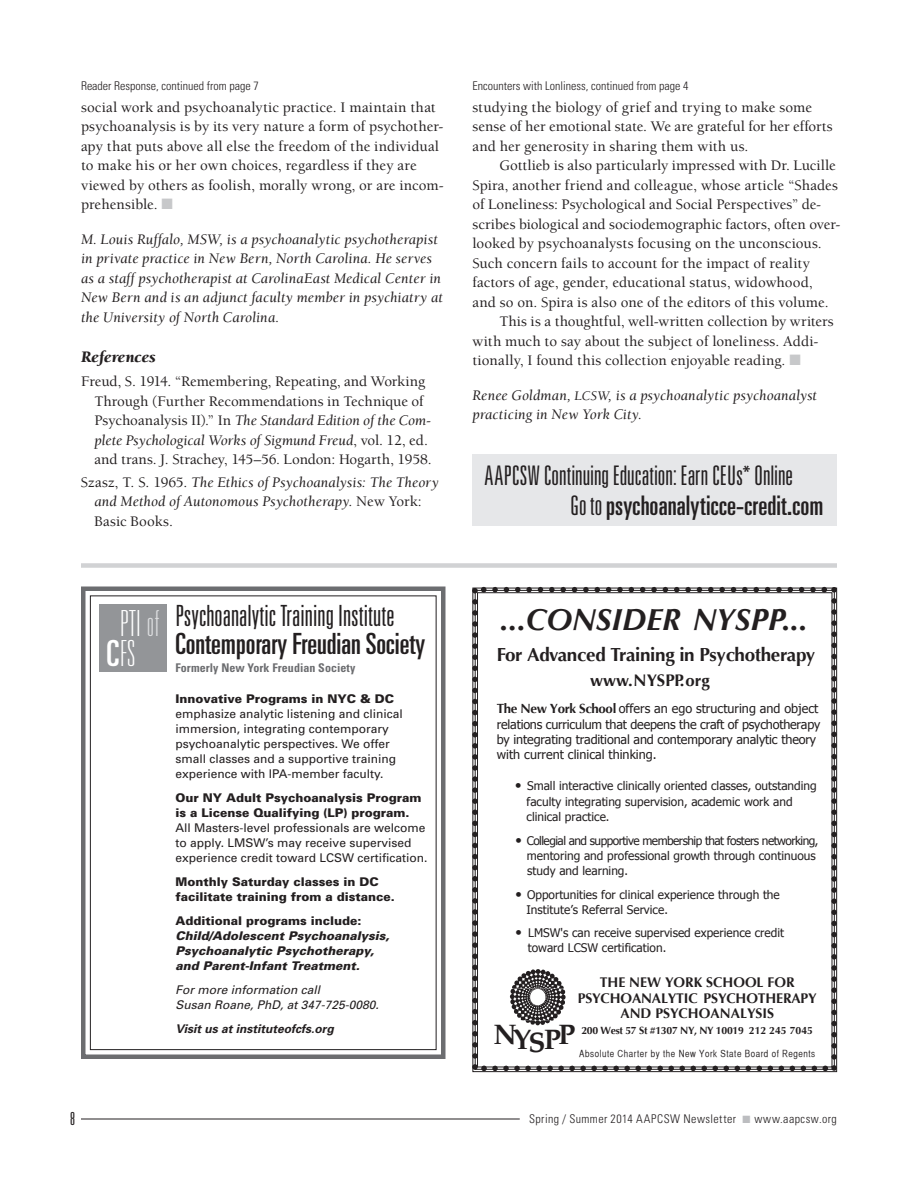
<style>
.page{position:relative;width:918px;height:1188px;background:#fff}
.page>*{position:absolute;margin:0;border:0;box-sizing:border-box;transform-origin:0 0}
.t1{font:100 ultra-condensed 36px/30px "Univers";letter-spacing:.03em;color:#fff}
.t2{font:italic 700 30.75px "Optima";color:#231f20}
.t3{font:300 ultra-condensed 29.25px "Univers";letter-spacing:.005em;color:#231f20}
.t4{font:ultra-condensed 29.25px "Univers";color:#231f20}
.t5{font:700 27.9px "Palatino";letter-spacing:-.1em;color:#231f20}
.t6{font:300 ultra-condensed 27px/30px "Univers LT Std";color:#231f20}
.t7{font:700 18.9px "Optima";letter-spacing:-.015em;color:#231f20}
.t8{font:300 ultra-condensed 18px "Univers LT Std";color:#231f20}
.t9{font:700 16.8px "Optima";color:#231f20}
.t10{font:italic 900 16.5px "Berkeley";letter-spacing:.005em;color:#231f20}
.t11{font:500 15px/19.5px "Berkeley";letter-spacing:.005em;color:#231f20}
.t12{font:italic 15px/19.5px "Berkeley";letter-spacing:.005em;color:#231f20}
.t13{font:700 13.95px/15.9px "Optima";color:#231f20;text-align:center}
.t14{font:12.6px/15.5px "Tahoma";letter-spacing:-.01em;color:#231f20}
.t15{font:12px/15px "Univers";color:#231f20}
.t16{font:900 12px/15px "Univers";color:#231f20}
.t17{font:italic 900 12px/15px "Univers";color:#231f20}
.t18{font:300 condensed 12px "Univers LT Std";color:#231f20}
.t19{font:italic 12px/15px "Univers";color:#231f20}
.t20{font:300 condensed 12px "Univers LT Std";letter-spacing:.04em;color:#231f20}
.t21{font:700 condensed 12px "Univers";letter-spacing:.005em;color:#6c6d70}
.t22{font:italic 700 12px "Univers";color:#231f20}
.t23{font:11.85px/15.3px "Tahoma";color:#231f20}
.t24{font:700 10.5px "Optima";letter-spacing:-.03em;color:#231f20}
.t25{font:9.75px "Helvetica CY Plain";letter-spacing:.055em;color:#231f20}
.s1{color:#c7c8ca}
.s2{font-weight:400;font-style:italic}
.s3{font-weight:500;font-style:normal}
.s4{font-size:13.5px}
.s5{font-weight:400}
.s6{color:#dcdddf}
.s7{font-family:"Optima";font-weight:700;font-size:13.35px}
.s8{font-size:13.95px}
.s9{color:#bcbdc0}
</style>
<div class="page">
<hr style="left:81px;top:1119px;width:439px;height:1px;background:#231f20">
<div style="left:472px;top:454px;width:365px;height:72px;background:#e6e7e9"></div>
<svg style="left:472px;top:587px;width:365px;height:484px"></svg>
<div style="left:81px;top:563px;width:756px;height:5px;background:#d1d2d4"></div>
<div style="left:81px;top:586px;width:365px;height:473px;border:4px solid #6c6d70"></div>
<div style="left:90px;top:596px;width:346px;height:454px;border:1px solid #231f20"></div>
<div style="left:99px;top:604px;width:67px;height:68px;background:#939598"></div>
<p class="t18" style="left:81px;top:78px;width:179px">Reader Response, continued from page 7</p>
<p class="t11" style="left:81px;top:98px;width:364px">social work and psychoanalytic practice. I maintain that psychoanalysis is by its very nature a form of psychother&shy;apy that puts above all else the freedom of the individual to make his or her own choices, regardless if they are viewed by others as foolish, morally wrong, or are incom&shy;prehensible. <span class="s1">■</span></p>
<p class="t12" style="left:81px;top:230px;width:363px">M. Louis Ruffalo, MSW, is a psychoanalytic psychotherapist in private practice in New Bern, North Carolina. He serves as a staff psychotherapist at CarolinaEast Medical Center in New Bern and is an adjunct faculty member in psychiatry at the University of North Carolina.</p>
<p class="t10" style="left:81px;top:348px;width:76px">References</p>
<p class="t11" style="left:94px;top:372px;width:339px;text-indent:-13px">Freud, S. 1914. “Remembering, Repeating, and Working Through (Further Recommendations in Technique of Psychoanalysis II).” In <span class="s2">The Standard Edition of the Com&shy;plete Psychological Works of Sigmund Freud</span>, vol. 12, ed. and trans. J. Strachey, 145–56. London: Hogarth, 1958.</p>
<p class="t12" style="left:94px;top:473px;width:346px;text-indent:-14px"><span class="s3">Szasz, T. S. 1965.</span> The Ethics of Psychoanalysis: The Theory and Method of Autonomous Psychotherapy<span class="s3">. New York:<br>Basic Books.</span></p>
<p class="t18" style="left:472px;top:78px;width:217px">Encounters with Lonliness, continued from page 4</p>
<p class="t11" style="left:472px;top:98px;width:362px">studying the biology of grief and trying to make some sense of her emotional state. We are grateful for her efforts and her generosity in sharing them with us.</p>
<p class="t11" style="left:500px;top:156px;width:338px">Gottlieb is also particularly impressed with Dr. Lucille</p>
<p class="t11" style="left:472px;top:176px;width:367px">Spira, another friend and colleague, whose article “Shades</p>
<p class="t11" style="left:472px;top:195px;width:350px">of Loneliness: Psychological and Social Perspectives” de-</p>
<p class="t11" style="left:472px;top:215px;width:369px">scribes biological and sociodemographic factors, often over-</p>
<p class="t11" style="left:472px;top:234px;width:351px">looked by psychoanalysts focusing on the unconscious.</p>
<p class="t11" style="left:472px;top:254px;width:339px">Such concern fails to account for the impact of reality</p>
<p class="t11" style="left:472px;top:273px;width:342px">factors of age, gender, educational status, widowhood,</p>
<p class="t11" style="left:472px;top:293px;width:358px">and so on. Spira is also one of the editors of this volume.</p>
<p class="t11" style="left:500px;top:312px;width:336px">This is a thoughtful, well-written collection by writers</p>
<p class="t11" style="left:472px;top:332px;width:348px">with much to say about the subject of loneliness. Addi-</p>
<p class="t11" style="left:472px;top:351px;width:330px">tionally, I found this collection enjoyable reading. <span class="s1">■</span></p>
<p class="t12" style="left:472px;top:386px;width:346px">Renee Goldman, <span class="s4">LCSW</span>, is a psychoanalytic psychoanalyst practicing in New York City.</p>
<h3 class="t6" style="left:570px;top:460px;width:255px;text-indent:-86px">AAPCSW Continuing Education: Earn CEUs* Online<br>Go to <span class="s5">psychoanalyticce-credit.com</span></h3>
<h1 class="t1" style="left:107px;top:609px;width:54px;text-indent:14px">PTI <span class="s6">of<br></span><span class="s5">C</span>FS</h1>
<h3 class="t3" style="left:176px;top:601px;width:221px">Psychoanalytic Training Institute</h3>
<h3 class="t4" style="left:176px;top:627px;width:251px">Contemporary Freudian Society</h3>
<p class="t16" style="left:176px;top:691px;width:220px">Innovative Programs in NYC &amp; DC</p>
<p class="t15" style="left:176px;top:706px;width:229px">emphasize analytic listening and clinical immersion, integrating contemporary psychoanalytic perspectives. We offer small classes and a supportive training experience with IPA-member faculty.</p>
<p class="t16" style="left:176px;top:790px;width:247px">Our NY Adult Psychoanalysis Program is a License Qualifying (LP) program.</p>
<p class="t15" style="left:176px;top:820px;width:254px">All Masters-level professionals are welcome to apply. LMSW’s may receive supervised experience credit toward LCSW certification.</p>
<p class="t16" style="left:176px;top:874px;width:221px">Monthly Saturday classes in DC facilitate training from a distance.</p>
<p class="t16" style="left:176px;top:913px;width:187px">Additional programs include:</p>
<p class="t17" style="left:176px;top:928px;width:216px">Child/Adolescent Psychoanalysis,<br>Psychoanalytic Psychotherapy, and Parent-Infant Treatment.</p>
<p class="t19" style="left:176px;top:982px;width:205px">For more information call<br>Susan Roane, PhD, at 347-725-0080.</p>
<p class="t22" style="left:176px;top:1021px;width:160px">Visit us at instituteofcfs.org</p>
<p class="t21" style="left:176px;top:660px;width:181px">Formerly New York Freudian Society</p>
<h2 class="t2" style="left:500px;top:602px;width:309px">...CONSIDER NYSPP...</h2>
<p class="t7" style="left:497px;top:644px;width:320px">For Advanced Training in Psychotherapy</p>
<p class="t9" style="left:590px;top:671px;width:121px">www.NYSPP.org</p>
<p class="t14" style="left:497px;top:700px;width:325px"><span class="s7">The New York School</span> offers an ego structuring and object relations curriculum that deepens the craft of psychotherapy by integrating traditional and contemporary analytic theory with current clinical thinking.</p>
<p class="t23" style="left:527px;top:778px;width:292px;text-indent:-11px"><span class="s8">•</span> Small interactive clinically oriented classes, outstanding faculty integrating supervision, academic work and clinical practice.</p>
<p class="t23" style="left:527px;top:832px;width:293px;text-indent:-11px"><span class="s8">•</span> Collegial and supportive membership that fosters networking, mentoring and professional growth through continuous study and learning.</p>
<p class="t23" style="left:527px;top:886px;width:255px;text-indent:-11px"><span class="s8">•</span> Opportunities for clinical experience through the<br>Institute’s Referral Service.</p>
<p class="t23" style="left:528px;top:924px;width:258px;text-indent:-12px"><span class="s8">•</span> LMSW's can receive supervised experience credit toward LCSW certification.</p>
<p class="t13" style="left:578px;top:975px;width:240px">THE NEW YORK SCHOOL FOR<br>PSYCHOANALYTIC PSYCHOTHERAPY</p>
<p class="t13" style="left:620px;top:1006px;width:155px">AND PSYCHOANALYSIS</p>
<p class="t24" style="left:581px;top:1024px;width:233px">200 West 57 St #1307 NY, NY 10019 212 245 7045</p>
<p class="t25" style="left:579px;top:1048px;width:238px">Absolute Charter by the New York State Board of Regents</p>
<h3 class="t5" style="left:494px;top:1015px;width:83px">NYSPP</h3>
<p class="t8" style="left:70px;top:1109px;width:6px">8</p>
<p class="t20" style="left:529px;top:1111px;width:309px">Spring / Summer 2014 AAPCSW Newsletter <span class="s9">■</span> www.aapcsw.org</p>
</div>
